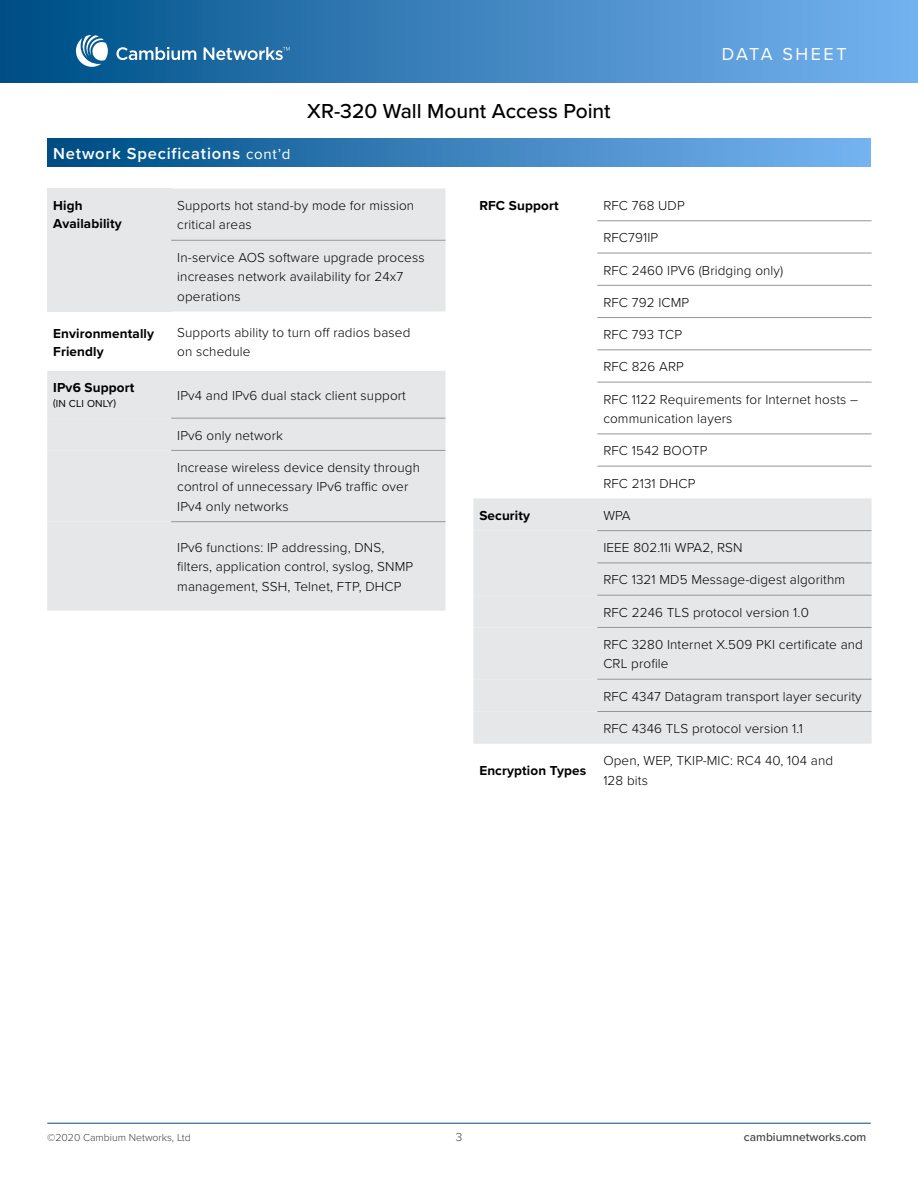
<style>
.page{position:relative;width:918px;height:1188px;background:#fff}
.page>*{position:absolute;margin:0;border:0;box-sizing:border-box;transform-origin:0 0}
.t1{font:500 21px "Proxima Nova";color:#000}
.t2{font:18px "Proxima Nova";letter-spacing:.14em;color:#fff}
.t3{font:600 16.5px "Proxima Nova";letter-spacing:.05em;color:#fff}
.t4{font:300 13.5px/19.5px "Proxima Nova";letter-spacing:.01em;color:#000}
.t5{font:700 13.5px/18px "Proxima Nova";letter-spacing:.01em;color:#000}
.t6{font:500 12px "Proxima Nova";color:#404041}
.t7{font:300 12px "Proxima Nova";color:#404041}
.t8{font:300 10.5px "Proxima Nova";color:#404041}
.t9{font:10.5px "Proxima Nova";letter-spacing:.01em;color:#000}
.s1{font-weight:400;font-size:15px}
</style>
<div class="page">
<hr style="left:47px;top:1123px;width:824px;height:1px;background:#004b82">
<div style="left:0;top:0;width:918px;height:82px;background:linear-gradient(to right,#004f85,#78b4f1)"></div>
<svg style="left:116px;top:47px;width:224px;height:23px"></svg>
<svg style="left:66px;top:35px;width:42px;height:44px"></svg>
<div style="left:47px;top:138px;width:824px;height:28px;background:linear-gradient(to right,#004d84,#7ab5f3)"></div>
<div style="left:47px;top:189px;width:399px;height:422px;background:#e6e7e8"></div>
<svg style="left:47px;top:240px;width:399px;height:282px;fill:#e6e7e8"></svg>
<hr style="left:171px;top:240px;width:274px;height:1px;background:#939597">
<hr style="left:171px;top:418px;width:274px;height:1px;background:#939597">
<hr style="left:171px;top:450px;width:274px;height:1px;background:#939597">
<hr style="left:171px;top:521px;width:274px;height:1px;background:#939597">
<div style="left:473px;top:498px;width:399px;height:246px;background:#e6e7e8"></div>
<div style="left:473px;top:531px;width:399px;height:180px;background:#e6e7e8"></div>
<hr style="left:597px;top:221px;width:275px;height:1px;background:#939597">
<hr style="left:597px;top:253px;width:275px;height:1px;background:#939597">
<hr style="left:597px;top:285px;width:275px;height:1px;background:#939597">
<hr style="left:597px;top:317px;width:275px;height:1px;background:#939597">
<hr style="left:597px;top:350px;width:275px;height:1px;background:#939597">
<hr style="left:597px;top:382px;width:275px;height:1px;background:#939597">
<hr style="left:597px;top:434px;width:275px;height:1px;background:#939597">
<hr style="left:597px;top:466px;width:275px;height:1px;background:#939597">
<hr style="left:597px;top:530px;width:275px;height:1px;background:#939597">
<hr style="left:597px;top:563px;width:275px;height:1px;background:#939597">
<hr style="left:597px;top:595px;width:275px;height:1px;background:#939597">
<hr style="left:597px;top:627px;width:275px;height:1px;background:#939597">
<hr style="left:597px;top:679px;width:275px;height:1px;background:#939597">
<hr style="left:597px;top:711px;width:275px;height:1px;background:#939597">
<h1 class="t1" style="left:307px;top:95px;width:305px">XR-320 Wall Mount Access Point</h1>
<h2 class="t2" style="left:722px;top:41px;width:126px">DATA SHEET</h2>
<p class="t3" style="left:53px;top:141px;width:239px">Network Specifications <span class="s1">cont’d</span></p>
<p class="t5" style="left:53px;top:196px;width:70px">High<br>Availability</p>
<p class="t4" style="left:177px;top:195px;width:238px">Supports hot stand-by mode for mission critical areas</p>
<p class="t4" style="left:177px;top:247px;width:249px">In-service AOS software upgrade process increases network availability for 24x7 operations</p>
<p class="t5" style="left:53px;top:324px;width:102px">Environmentally<br>Friendly</p>
<p class="t4" style="left:177px;top:322px;width:235px">Supports ability to turn off radios based</p>
<p class="t4" style="left:177px;top:341px;width:75px">on schedule</p>
<p class="t5" style="left:53px;top:379px;width:83px">IPv6 Support</p>
<p class="t9" style="left:53px;top:396px;width:64px">(IN CLI ONLY)</p>
<p class="t4" style="left:177px;top:385px;width:230px">IPv4 and IPv6 dual stack client support</p>
<p class="t4" style="left:177px;top:425px;width:107px">IPv6 only network</p>
<p class="t4" style="left:177px;top:457px;width:244px">Increase wireless device density through control of unnecessary IPv6 traffic over</p>
<p class="t4" style="left:177px;top:496px;width:113px">IPv4 only networks</p>
<p class="t4" style="left:177px;top:537px;width:238px">IPv6 functions: IP addressing, DNS, filters, application control, syslog, SNMP management, SSH, Telnet, FTP, DHCP</p>
<p class="t5" style="left:479px;top:196px;width:81px">RFC Support</p>
<p class="t4" style="left:603px;top:195px;width:83px">RFC 768 UDP</p>
<p class="t4" style="left:603px;top:227px;width:56px">RFC791IP</p>
<p class="t4" style="left:603px;top:260px;width:182px">RFC 2460 IPV6 (Bridging only)</p>
<p class="t4" style="left:603px;top:292px;width:87px">RFC 792 ICMP</p>
<p class="t4" style="left:603px;top:324px;width:80px">RFC 793 TCP</p>
<p class="t4" style="left:603px;top:356px;width:82px">RFC 826 ARP</p>
<p class="t4" style="left:603px;top:389px;width:256px">RFC 1122 Requirements for Internet hosts – communication layers</p>
<p class="t4" style="left:603px;top:440px;width:106px">RFC 1542 BOOTP</p>
<p class="t4" style="left:603px;top:473px;width:94px">RFC 2131 DHCP</p>
<p class="t5" style="left:479px;top:506px;width:52px">Security</p>
<p class="t4" style="left:603px;top:505px;width:29px">WPA</p>
<p class="t4" style="left:603px;top:537px;width:141px">IEEE 802.11i WPA2, RSN</p>
<p class="t4" style="left:603px;top:569px;width:243px">RFC 1321 MD5 Message-digest algorithm</p>
<p class="t4" style="left:603px;top:602px;width:207px">RFC 2246 TLS protocol version 1.0</p>
<p class="t4" style="left:603px;top:634px;width:261px">RFC 3280 Internet X.509 PKI certificate and<br>CRL profile</p>
<p class="t4" style="left:603px;top:686px;width:260px">RFC 4347 Datagram transport layer security</p>
<p class="t4" style="left:603px;top:718px;width:201px">RFC 4346 TLS protocol version 1.1</p>
<p class="t5" style="left:479px;top:761px;width:108px">Encryption Types</p>
<p class="t4" style="left:603px;top:750px;width:231px">Open, WEP, TKIP-MIC: RC4 40, 104 and</p>
<p class="t4" style="left:603px;top:770px;width:46px">128 bits</p>
<p class="t8" style="left:47px;top:1129px;width:145px">©2020 Cambium Networks, Ltd</p>
<p class="t7" style="left:456px;top:1128px;width:8px">3</p>
<p class="t6" style="left:744px;top:1128px;width:124px">cambiumnetworks.com</p>
</div>
